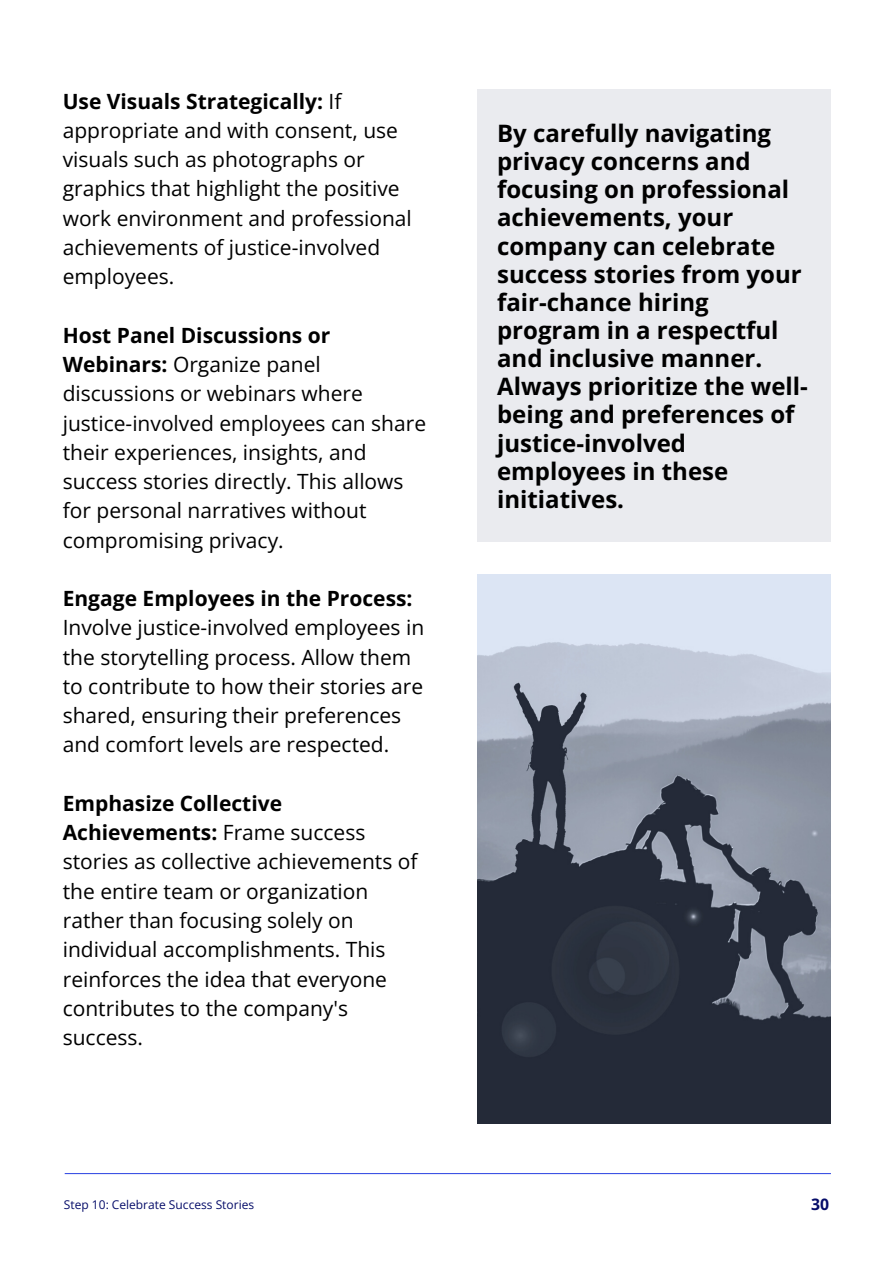
<style>
.page{position:relative;width:893px;height:1264px;background:#fff}
.page>*{position:absolute;margin:0;border:0;box-sizing:border-box;transform-origin:0 0}
.t1{font:700 24px/28.2px "Open Sans";color:#000}
.t2{font:21px/29.2px "Open Sans";color:#000}
.t3{font:700 21px "Open Sans";color:#000}
.t4{font:700 15.75px "Open Sans";color:#050c69}
.t5{font:12px "Open Sans";color:#050c69}
.s1{font-weight:700}
</style>
<div class="page">
<hr style="left:65px;top:1172px;width:765px;height:2px;background:#3d53e4">
<div style="left:477px;top:89px;width:353px;height:453px;background:#eaebef"></div>
<img style="left:477px;top:574px;width:353px;height:549px">
<p class="t2" style="left:63px;top:86px;width:350px"><span class="s1">Use Visuals Strategically:</span> If appropriate and with consent, use visuals such as photographs or graphics that highlight the positive work environment and professional achievements of justice-involved employees.</p>
<p class="t2" style="left:63px;top:320px;width:365px"><span class="s1">Host Panel Discussions or<br>Webinars:</span> Organize panel discussions or webinars where justice-involved employees can share their experiences, insights, and success stories directly. This allows for personal narratives without compromising privacy.</p>
<p class="t3" style="left:63px;top:583px;width:351px">Engage Employees in the Process:</p>
<p class="t2" style="left:63px;top:612px;width:363px">Involve justice-involved employees in the storytelling process. Allow them to contribute to how their stories are shared, ensuring their preferences and comfort levels are respected.</p>
<p class="t2" style="left:63px;top:788px;width:356px"><span class="s1">Emphasize Collective<br>Achievements:</span> Frame success stories as collective achievements of the entire team or organization rather than focusing solely on individual accomplishments. This reinforces the idea that everyone contributes to the company's success.</p>
<p class="t5" style="left:64px;top:1195px;width:192px">Step 10: Celebrate Success Stories</p>
<p class="t1" style="left:497px;top:119px;width:312px">By carefully navigating privacy concerns and focusing on professional achievements, your company can celebrate success stories from your fair-chance hiring program in a respectful and inclusive manner.<br>Always prioritize the well&shy;being and preferences of justice-involved employees in these initiatives.</p>
<p class="t4" style="left:811px;top:1192px;width:19px">30</p>
</div>
